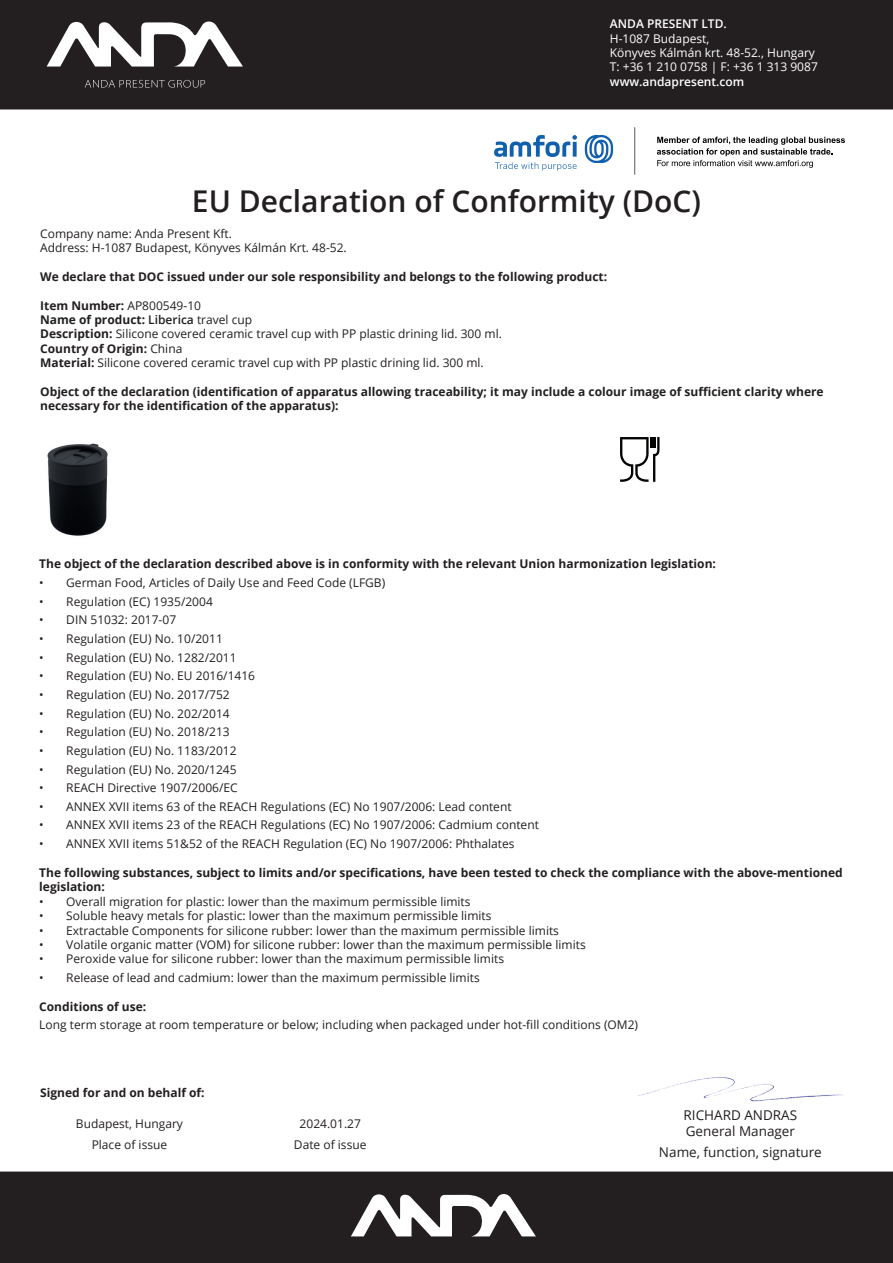
<style>
.page{position:relative;width:893px;height:1263px;background:#fff}
.page>*{position:absolute;margin:0;border:0;box-sizing:border-box;transform-origin:0 0}
.t1{font:600 30px "Open Sans";color:#231f20}
.t2{font:13.5px/16.2px "Open Sans";color:#231f20}
.t3{font:12px/14.4px "Open Sans";color:#231f20}
.t4{font:700 12px/14.4px "Open Sans";color:#231f20}
.t5{font:12px/14.4px "Open Sans";color:#fff}
.t6{font:600 12px "Open Sans";color:#fff}
.s1{font-weight:700}
.s2{font-weight:600}
</style>
<div class="page">
<div style="left:0;top:1171px;width:893px;height:92px;background:#231f20"></div>
<svg style="left:351px;top:1193px;width:185px;height:43px"></svg>
<div style="left:0;top:0;width:893px;height:109px;background:#231f20"></div>
<svg style="left:47px;top:21px;width:196px;height:46px"></svg>
<svg style="left:85px;top:80px;width:120px;height:8px"></svg>
<img style="left:47px;top:443px;width:61px;height:93px">
<svg style="left:620px;top:437px;width:40px;height:45px"></svg>
<img style="left:638px;top:1077px;width:205px;height:25px">
<svg style="left:585px;top:135px;width:28px;height:28px"></svg>
<svg style="left:494px;top:135px;width:83px;height:36px"></svg>
<hr style="left:634px;top:127px;width:1px;height:47px;background:#606a75">
<svg style="left:657px;top:137px;width:188px;height:31px"></svg>
<p class="t6" style="left:610px;top:16px;width:118px">ANDA PRESENT LTD.</p>
<p class="t5" style="left:610px;top:31px;width:210px">H-1087 Budapest,<br>Könyves Kálmán krt. 48-52., Hungary<br>T: +36 1 210 0758 | F: +36 1 313 9087</p>
<p class="t6" style="left:610px;top:73px;width:136px">www.andapresent.com</p>
<h1 class="t1" style="left:192px;top:180px;width:511px">EU Declaration of Conformity (DoC)</h1>
<p class="t3" style="left:40px;top:226px;width:308px">Company name: Anda Present Kft.<br>Address: H-1087 Budapest, Könyves Kálmán Krt. 48-52.</p>
<p class="t4" style="left:40px;top:269px;width:569px">We declare that DOC issued under our sole responsibility and belongs to the following product:</p>
<p class="t3" style="left:40px;top:298px;width:463px"><span class="s1">Item Number:</span> AP800549-10<br><span class="s1">Name of product:</span> <span class="s2">Liberica</span> travel cup<br><span class="s1">Description:</span> Silicone covered ceramic travel cup with PP plastic drining lid. 300 ml.<br><span class="s1">Country of Origin:</span> China<br><span class="s1">Material:</span> Silicone covered ceramic travel cup with PP plastic drining lid. 300 ml.</p>
<p class="t4" style="left:40px;top:384px;width:785px">Object of the declaration (identification of apparatus allowing traceability; it may include a colour image of sufficient clarity where necessary for the identification of the apparatus):</p>
<p class="t4" style="left:39px;top:556px;width:678px">The object of the declaration described above is in conformity with the relevant Union harmonization legislation:</p>
<p class="t3" style="left:39px;top:575px;width:347px">• German Food, Articles of Daily Use and Feed Code (LFGB)</p>
<p class="t3" style="left:39px;top:594px;width:175px">• Regulation (EC) 1935/2004</p>
<p class="t3" style="left:39px;top:612px;width:138px">• DIN 51032: 2017-07</p>
<p class="t3" style="left:39px;top:631px;width:185px">• Regulation (EU) No. 10/2011</p>
<p class="t3" style="left:39px;top:650px;width:199px">• Regulation (EU) No. 1282/2011</p>
<p class="t3" style="left:39px;top:668px;width:217px">• Regulation (EU) No. EU 2016/1416</p>
<p class="t3" style="left:39px;top:687px;width:192px">• Regulation (EU) No. 2017/752</p>
<p class="t3" style="left:39px;top:706px;width:192px">• Regulation (EU) No. 202/2014</p>
<p class="t3" style="left:39px;top:724px;width:192px">• Regulation (EU) No. 2018/213</p>
<p class="t3" style="left:39px;top:743px;width:199px">• Regulation (EU) No. 1183/2012</p>
<p class="t3" style="left:39px;top:762px;width:199px">• Regulation (EU) No. 2020/1245</p>
<p class="t3" style="left:39px;top:780px;width:200px">• REACH Directive 1907/2006/EC</p>
<p class="t3" style="left:39px;top:799px;width:474px">• ANNEX XVII items 63 of the REACH Regulations (EC) No 1907/2006: Lead content</p>
<p class="t3" style="left:39px;top:818px;width:501px">• ANNEX XVII items 23 of the REACH Regulations (EC) No 1907/2006: Cadmium content</p>
<p class="t3" style="left:39px;top:836px;width:477px">• ANNEX XVII items 51&amp;52 of the REACH Regulation (EC) No 1907/2006: Phthalates</p>
<p class="t4" style="left:39px;top:865px;width:805px">The following substances, subject to limits and/or specifications, have been tested to check the compliance with the above-mentioned legislation:</p>
<p class="t3" style="left:39px;top:894px;width:433px">• Overall migration for plastic: lower than the maximum permissible limits</p>
<p class="t3" style="left:39px;top:908px;width:454px">• Soluble heavy metals for plastic: lower than the maximum permissible limits</p>
<p class="t3" style="left:39px;top:923px;width:521px">• Extractable Components for silicone rubber: lower than the maximum permissible limits</p>
<p class="t3" style="left:39px;top:937px;width:548px">• Volatile organic matter (VOM) for silicone rubber: lower than the maximum permissible limits</p>
<p class="t3" style="left:39px;top:951px;width:466px">• Peroxide vaIue for silicone rubber: lower than the maximum permissible limits</p>
<p class="t3" style="left:39px;top:970px;width:442px">• Release of lead and cadmium: lower than the maximum permissible limits</p>
<p class="t4" style="left:39px;top:999px;width:109px">Conditions of use:</p>
<p class="t3" style="left:39px;top:1017px;width:600px">Long term storage at room temperature or below; including when packaged under hot-fill conditions (OM2)</p>
<p class="t4" style="left:40px;top:1085px;width:166px">Signed for and on behalf of:</p>
<p class="t3" style="left:76px;top:1112px;width:109px;line-height:21px;text-align:center">Budapest, Hungary<br>Place of issue</p>
<p class="t3" style="left:294px;top:1112px;width:74px;line-height:21px;text-align:center">2024.01.27<br>Date of issue</p>
<p class="t2" style="left:683px;top:1107px;width:115px">RICHARD ANDRAS<br>General Manager</p>
<p class="t2" style="left:659px;top:1144px;width:164px">Name, function, signature</p>
</div>
